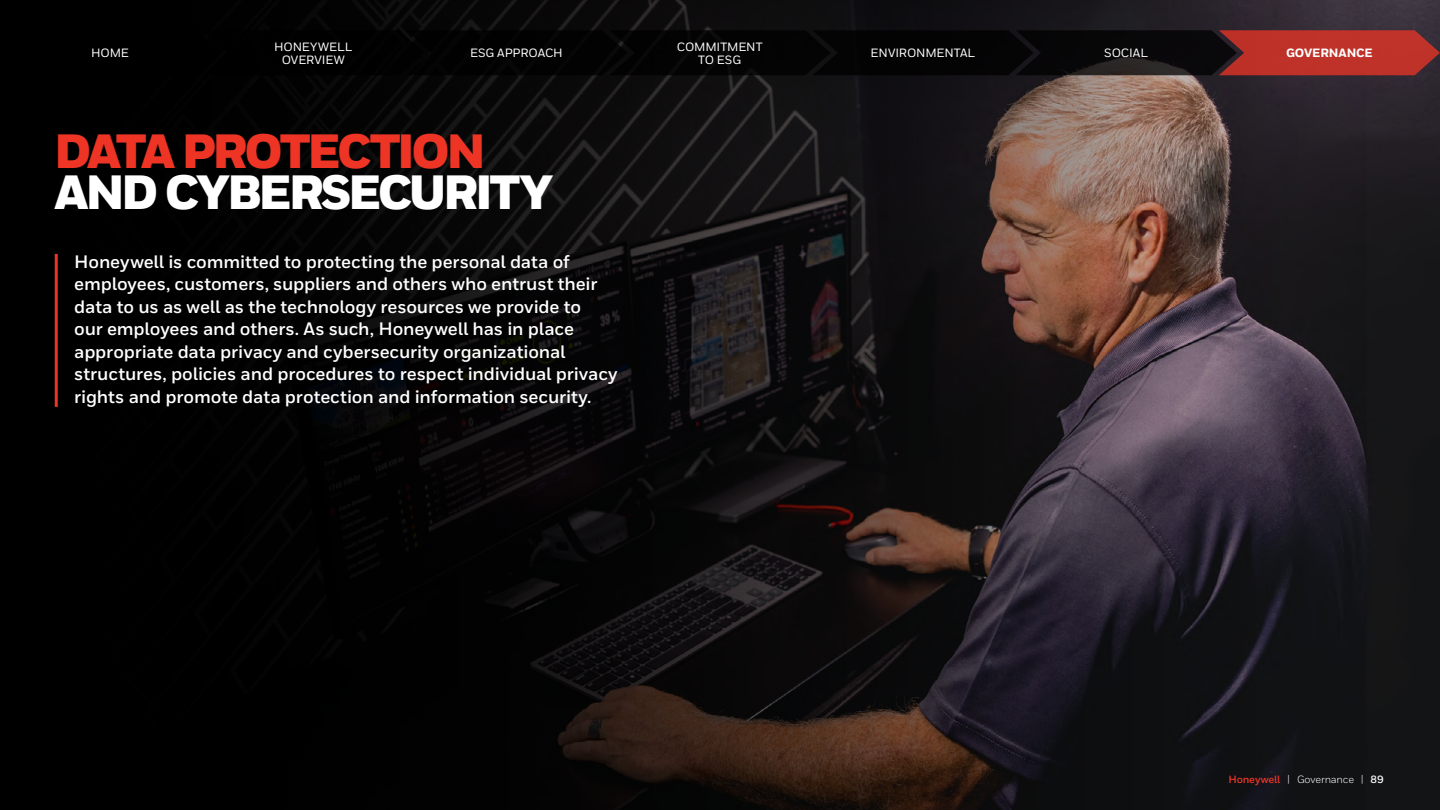
<style>
.page{position:relative;width:1440px;height:810px;background:#fff}
.page>*{position:absolute;margin:0;border:0;box-sizing:border-box;transform-origin:0 0}
.t1{font:900 48px "Honeywell Sans";letter-spacing:-.065em;color:#fff}
.t2{font:900 48px "Honeywell Sans";letter-spacing:-.07em;color:#ee3525}
.t3{font:700 18px/22.5px "Honeywell Sans";letter-spacing:-.01em;color:#fff}
.t4{font:500 12px/13.5px "Honeywell Sans";letter-spacing:-.01em;color:#fff;text-align:center}
.t5{font:800 12px "Honeywell Sans";letter-spacing:-.01em;color:#fff}
.t6{font:10.5px "Honeywell Sans";letter-spacing:-.015em;color:#fff}
.s1{font-weight:700;color:#ee3525}
.s2{font-weight:700}
</style>
<div class="page">
<img style="left:1372px;top:0;width:68px;height:810px">
<img style="left:0;top:0;width:1372px;height:810px">
<hr style="left:55px;top:254px;width:3px;height:153px;background:#ee3525">
<svg style="left:0;top:30px;width:1440px;height:45px"></svg>
<p class="t4" style="left:274px;top:40px;width:80px">HONEYWELL<br>OVERVIEW</p>
<p class="t4" style="left:91px;top:47px;width:39px">HOME</p>
<p class="t4" style="left:677px;top:40px;width:87px">COMMITMENT<br>TO ESG</p>
<p class="t4" style="left:470px;top:47px;width:94px">ESG APPROACH</p>
<p class="t4" style="left:871px;top:47px;width:106px">ENVIRONMENTAL</p>
<p class="t4" style="left:1104px;top:47px;width:45px">SOCIAL</p>
<p class="t5" style="left:1286px;top:46px;width:88px">GOVERNANCE</p>
<h1 class="t2" style="left:54px;top:122px;width:433px">DATA PROTECTION</h1>
<h1 class="t1" style="left:54px;top:163px;width:501px">AND CYBERSECURITY</h1>
<p class="t3" style="left:74px;top:251px;width:545px">Honeywell is committed to protecting the personal data of employees, customers, suppliers and others who entrust their data to us as well as the technology resources we provide to<br>our employees and others. As such, Honeywell has in place appropriate data privacy and cybersecurity organizational structures, policies and procedures to respect individual privacy rights and promote data protection and information security.</p>
<p class="t6" style="left:1228px;top:773px;width:157px"><span class="s1">Honeywell</span> | Governance | <span class="s2">89</span></p>
</div>
